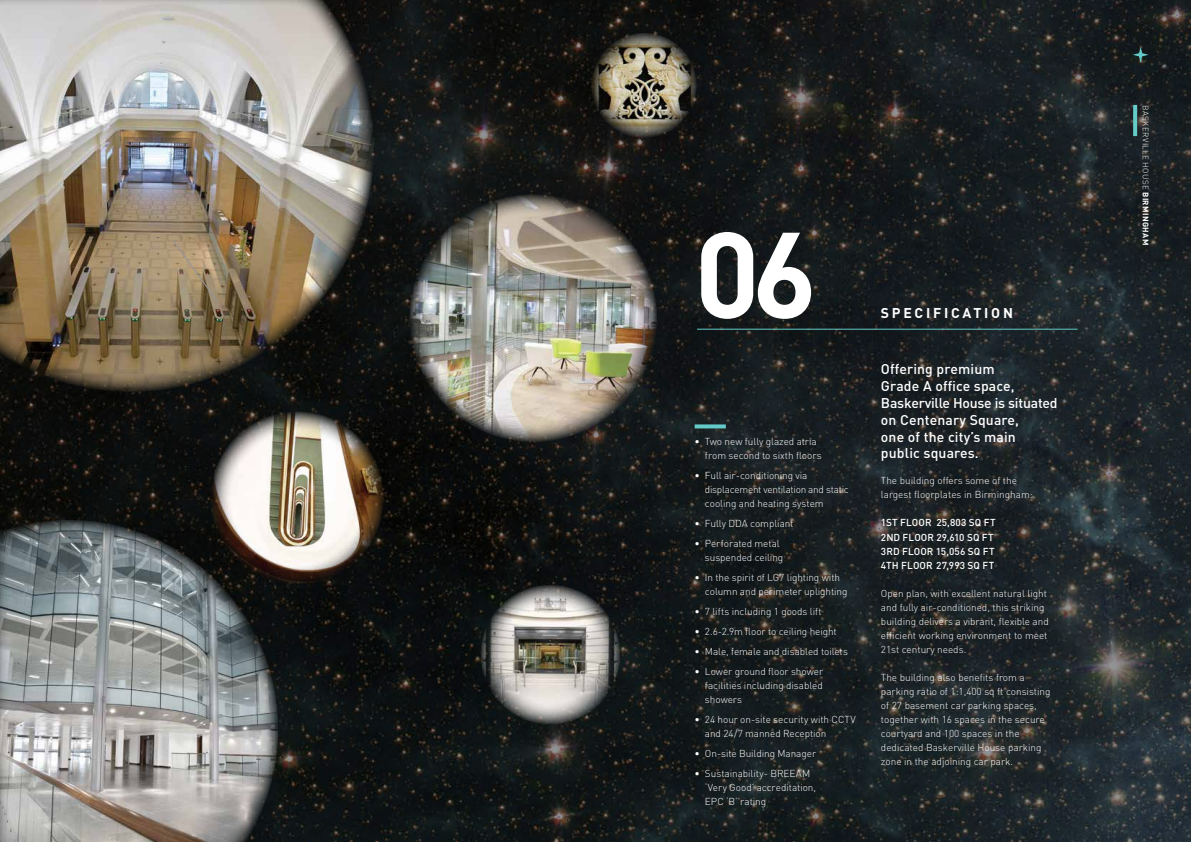
<style>
.page{position:relative;width:1191px;height:842px;background:#fff}
.page>*{position:absolute;margin:0;border:0;box-sizing:border-box;transform-origin:0 0}
.t1{font:700 120px "DIN";color:#fff}
.t2{font:500 14px/16.8px "DIN";letter-spacing:.01em;color:#fff}
.t3{font:700 14px "DIN";letter-spacing:.195em;color:#fff}
.t4{font:300 10px/14px "DIN";color:#fff}
.t5{font:500 10px/14px "DIN";letter-spacing:.01em;color:#fff}
.t6{font:300 8px "DIN";letter-spacing:.05em;color:#fff}
.s1{font-weight:700}
</style>
<div class="page">
<img style="left:0;top:0;width:1191px;height:842px">
<svg style="left:1132px;top:47px;width:16px;height:16px"></svg>
<svg style="left:1133px;top:105px;width:4px;height:31px"></svg>
<hr style="left:697px;top:329px;width:380px;height:1px;background:#65cbc9">
<img style="left:0;top:0;width:374px;height:392px">
<img style="left:210px;top:411px;width:174px;height:174px;border-radius:87px">
<img style="left:480px;top:585px;width:140px;height:139px;border-radius:70px">
<img style="left:591px;top:33px;width:105px;height:105px;border-radius:53px">
<svg style="left:173px;top:240px;width:44px;height:61px;background:#a69171"></svg>
<img style="left:409px;top:194px;width:248px;height:248px;border-radius:124px">
<img style="left:0;top:520px;width:278px;height:322px">
<svg style="left:694px;top:424px;width:32px;height:4px"></svg>
<h1 class="t1" style="left:694px;top:196px;width:124px">06</h1>
<p class="t4" style="left:705px;top:434px;width:118px;text-indent:-10px">• Two new fully glazed atria from second to sixth floors</p>
<p class="t4" style="left:705px;top:468px;width:145px;text-indent:-10px">• Full air-conditioning via displacement ventilation and static cooling and heating system</p>
<p class="t4" style="left:694px;top:516px;width:100px">• Fully DDA compliant</p>
<p class="t4" style="left:705px;top:536px;width:80px;text-indent:-10px">• Perforated metal suspended ceiling</p>
<p class="t4" style="left:705px;top:570px;width:144px;text-indent:-10px">• In the spirit of LG7 lighting with column and perimeter uplighting</p>
<p class="t4" style="left:694px;top:604px;width:129px">• 7 lifts including 1 goods lift</p>
<p class="t4" style="left:694px;top:624px;width:144px">• 2.6-2.9m floor to ceiling height</p>
<p class="t4" style="left:694px;top:644px;width:155px">• Male, female and disabled toilets</p>
<p class="t4" style="left:705px;top:664px;width:120px;text-align:justify;text-indent:-10px">• Lower ground floor shower facilities including disabled showers</p>
<p class="t4" style="left:705px;top:713px;width:152px;text-indent:-10px">• 24 hour on-site security with CCTV and 24/7 manned Reception</p>
<p class="t4" style="left:694px;top:747px;width:123px">• On-site Building Manager</p>
<p class="t4" style="left:705px;top:767px;width:113px;text-indent:-10px">• Sustainability- BREEAM ‘Very Good’ accreditation,<br>EPC ‘B’ rating</p>
<h2 class="t3" style="left:881px;top:304px;width:133px">SPECIFICATION</h2>
<h2 class="t2" style="left:881px;top:361px;width:178px">Offering premium<br>Grade A office space,<br>Baskerville House is situated on Centenary Square,<br>one of the city’s main public squares.</h2>
<p class="t4" style="left:881px;top:474px;width:153px">The building offers some of the largest floorplates in Birmingham:</p>
<p class="t5" style="left:881px;top:515px;width:116px">1ST FLOOR 25,803 SQ FT<br>2ND FLOOR 29,610 SQ FT<br>3RD FLOOR 15,056 SQ FT<br>4TH FLOOR 27,993 SQ FT</p>
<p class="t4" style="left:881px;top:586px;width:169px">Open plan, with excellent natural light and fully air-conditioned, this striking building delivers a vibrant, flexible and efficient working environment to meet 21st century needs.</p>
<p class="t4" style="left:881px;top:670px;width:171px">The building also benefits from a parking ratio of 1:1,400 sq ft consisting of 27 basement car parking spaces, together with 16 spaces in the secure courtyard and 100 spaces in the dedicated Baskerville House parking zone in the adjoining car park.</p>
<p class="t6" style="left:1150px;top:105px;width:142px;rotate:90deg">BASKERVILLE HOUSE <span class="s1">BIRMINGHAM</span></p>
</div>
